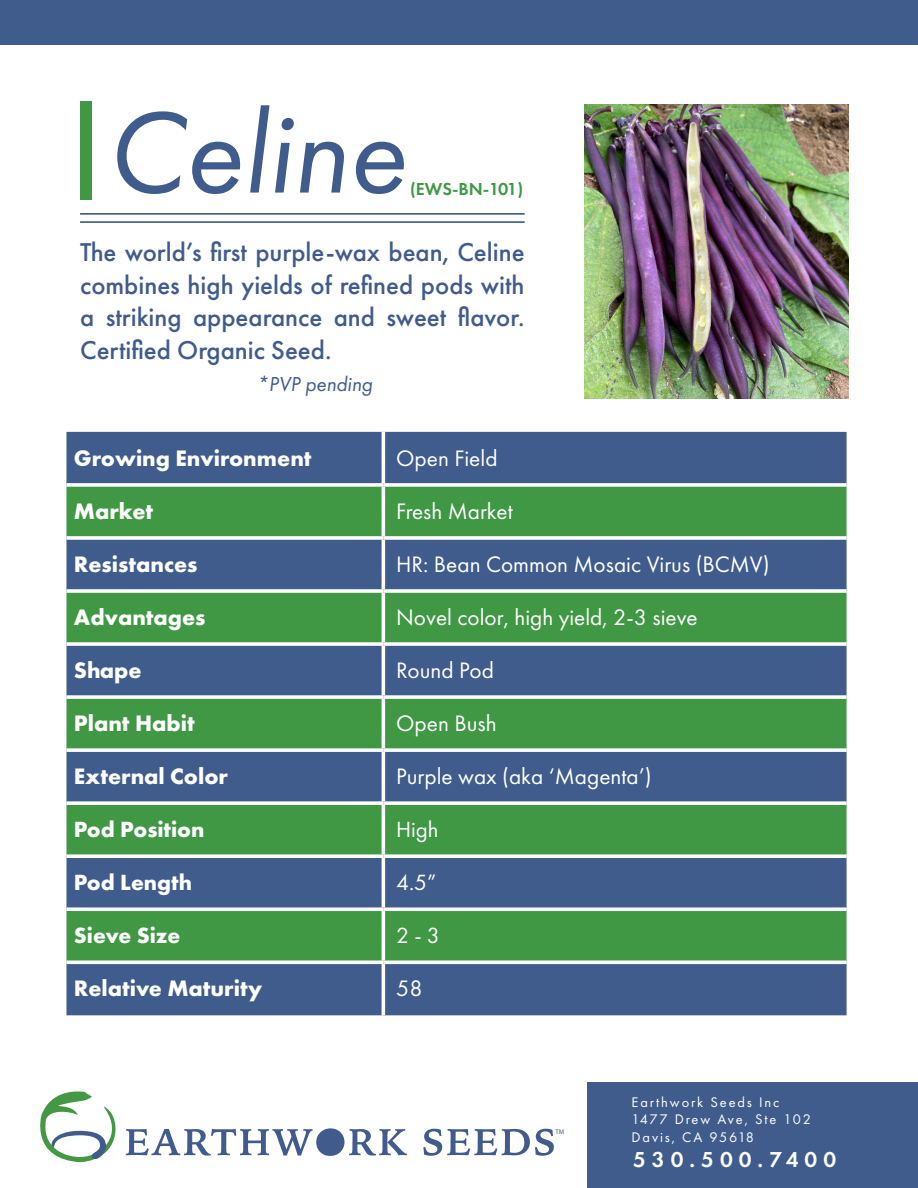
<style>
.page{position:relative;width:918px;height:1188px;background:#fff}
.page>*{position:absolute;margin:0;border:0;box-sizing:border-box;transform-origin:0 0}
.t1{font:italic 119.7px "Futura PT";color:#3f5c8d}
.t2{font:500 26.7px/32.4px "Futura PT";color:#3f5c8d;text-align:justify}
.t3{font:23.25px "Futura PT";color:#fff}
.t4{font:700 23.25px "Futura PT";color:#fff}
.t5{font:700 22.8px "Futura PT";color:#fff}
.t6{font:22.8px "Futura PT";color:#fff}
.t7{font:600 22.5px "Futura PT";letter-spacing:.27em;color:#fff}
.t8{font:italic 21px "Futura PT";color:#3f5c8d}
.t9{font:600 18px "Futura PT";color:#409845}
.t10{font:14.4px "Futura PT";letter-spacing:.13em;color:#fff}
.t11{font:6.75px "Myriad Pro";color:#415b8c}
</style>
<div class="page">
<div style="left:0;top:0;width:918px;height:44px;background:#3f5c8d"></div>
<div style="left:587px;top:1082px;width:331px;height:106px;background:#3f5c8d"></div>
<img style="left:585px;top:105px;width:263px;height:293px">
<div style="left:80px;top:101px;width:12px;height:99px;background:#409845"></div>
<hr style="left:80px;top:213px;width:445px;height:2px;background:#3f5c8d">
<hr style="left:80px;top:221px;width:445px;height:2px;background:#3f5c8d">
<div style="left:66px;top:432px;width:781px;height:583px;background:#3f5c8d"></div>
<svg style="left:66px;top:487px;width:781px;height:474px;background:#407d65"></svg>
<svg style="left:66px;top:801px;width:317px;height:4px"></svg>
<svg style="left:383px;top:801px;width:464px;height:4px"></svg>
<svg style="left:66px;top:854px;width:317px;height:4px"></svg>
<svg style="left:383px;top:854px;width:464px;height:4px"></svg>
<svg style="left:66px;top:907px;width:317px;height:4px"></svg>
<svg style="left:383px;top:907px;width:464px;height:4px"></svg>
<hr style="left:66px;top:961px;width:317px;height:3px;background:#fff">
<hr style="left:383px;top:961px;width:464px;height:3px;background:#fff">
<svg style="left:66px;top:748px;width:317px;height:4px"></svg>
<svg style="left:383px;top:748px;width:464px;height:4px"></svg>
<svg style="left:66px;top:695px;width:317px;height:4px"></svg>
<svg style="left:383px;top:695px;width:464px;height:4px"></svg>
<svg style="left:66px;top:642px;width:317px;height:4px"></svg>
<svg style="left:383px;top:642px;width:464px;height:4px"></svg>
<svg style="left:66px;top:589px;width:317px;height:4px"></svg>
<svg style="left:383px;top:589px;width:464px;height:4px"></svg>
<svg style="left:66px;top:536px;width:317px;height:4px"></svg>
<svg style="left:383px;top:536px;width:464px;height:4px"></svg>
<svg style="left:66px;top:483px;width:317px;height:4px"></svg>
<svg style="left:383px;top:483px;width:464px;height:4px"></svg>
<hr style="left:382px;top:432px;width:3px;height:51px;background:#fff">
<hr style="left:382px;top:487px;width:3px;height:49px;background:#fff">
<hr style="left:382px;top:540px;width:3px;height:49px;background:#fff">
<hr style="left:382px;top:593px;width:3px;height:49px;background:#fff">
<hr style="left:382px;top:646px;width:3px;height:49px;background:#fff">
<hr style="left:382px;top:699px;width:3px;height:49px;background:#fff">
<hr style="left:382px;top:752px;width:3px;height:49px;background:#fff">
<hr style="left:382px;top:805px;width:3px;height:49px;background:#fff">
<hr style="left:382px;top:858px;width:3px;height:49px;background:#fff">
<hr style="left:382px;top:911px;width:3px;height:50px;background:#fff">
<hr style="left:382px;top:964px;width:3px;height:51px;background:#fff">
<svg style="left:423px;top:1129px;width:131px;height:27px"></svg>
<svg style="left:40px;top:1091px;width:367px;height:72px"></svg>
<p class="t1" style="left:106px;top:82px;width:301px">Celine</p>
<p class="t9" style="left:410px;top:178px;width:115px">(EWS-BN-101)</p>
<p class="t2" style="left:80px;top:236px;width:446px">The world’s first purple-wax bean, Celine combines high yields of refined pods with a striking appearance and sweet flavor.<br>Certified Organic Seed.</p>
<p class="t8" style="left:257px;top:372px;width:117px">*PVP pending</p>
<p class="t4" style="left:74px;top:443px;width:239px">Growing Environment</p>
<p class="t3" style="left:396px;top:444px;width:103px">Open Field</p>
<p class="t4" style="left:74px;top:496px;width:81px">Market</p>
<p class="t3" style="left:396px;top:497px;width:118px">Fresh Market</p>
<p class="t4" style="left:74px;top:549px;width:125px">Resistances</p>
<p class="t3" style="left:396px;top:551px;width:375px">HR: Bean Common Mosaic Virus (BCMV)</p>
<p class="t4" style="left:74px;top:602px;width:133px">Advantages</p>
<p class="t3" style="left:396px;top:604px;width:303px">Novel color, high yield, 2-3 sieve</p>
<p class="t4" style="left:74px;top:655px;width:69px">Shape</p>
<p class="t3" style="left:396px;top:657px;width:99px">Round Pod</p>
<p class="t4" style="left:74px;top:708px;width:122px">Plant Habit</p>
<p class="t3" style="left:396px;top:710px;width:102px">Open Bush</p>
<p class="t4" style="left:74px;top:761px;width:156px">External Color</p>
<p class="t3" style="left:396px;top:763px;width:257px">Purple wax (aka ‘Magenta’)</p>
<p class="t5" style="left:74px;top:814px;width:132px">Pod Position</p>
<p class="t6" style="left:396px;top:816px;width:44px">High</p>
<p class="t5" style="left:74px;top:867px;width:120px">Pod Length</p>
<p class="t6" style="left:396px;top:869px;width:42px">4.5”</p>
<p class="t5" style="left:74px;top:921px;width:108px">Sieve Size</p>
<p class="t6" style="left:396px;top:922px;width:45px">2 - 3</p>
<p class="t4" style="left:74px;top:974px;width:190px">Relative Maturity</p>
<p class="t3" style="left:396px;top:975px;width:28px">58</p>
<p class="t11" style="left:555px;top:1127px;width:10px">TM</p>
<p class="t10" style="left:632px;top:1094px;width:150px">Earthwork Seeds Inc</p>
<p class="t10" style="left:632px;top:1111px;width:181px">1477 Drew Ave, Ste 102</p>
<p class="t10" style="left:632px;top:1128px;width:124px">Davis, CA 95618</p>
<p class="t7" style="left:633px;top:1145px;width:205px">530.500.7400</p>
</div>
